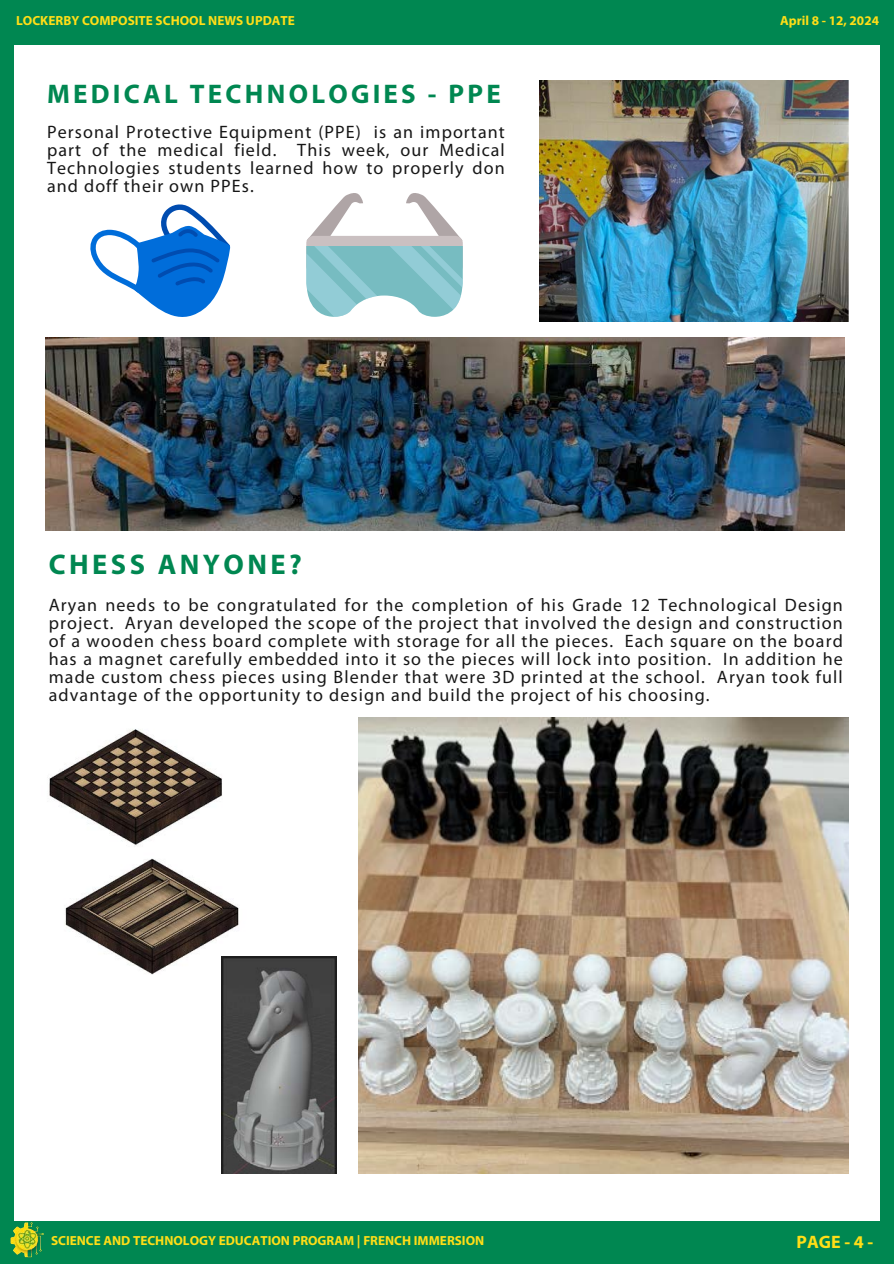
<style>
.page{position:relative;width:894px;height:1264px;background:#fff}
.page>*{position:absolute;margin:0;border:0;box-sizing:border-box;transform-origin:0 0}
.t1{font:700 28.5px "Myriad Pro";letter-spacing:.12em;color:#008751}
.t2{font:700 27px "Myriad Pro";letter-spacing:.12em;color:#008751}
.t3{font:18px/18px "Myriad Pro";letter-spacing:.06em;color:#171717;text-align:justify}
.t4{font:700 18px "Myriad Pro";color:#ffde17}
.t5{font:700 13.2px "Myriad Pro";color:#ffde17}
</style>
<div class="page">
<div style="left:0;top:18px;width:13px;height:1231px;background:#008751"></div>
<div style="left:879px;top:33px;width:14px;height:1230px;background:#008751"></div>
<div style="left:0;top:0;width:893px;height:44px;background:#008751"></div>
<div style="left:0;top:1220px;width:893px;height:43px;background:#008751"></div>
<img style="left:10px;top:1207px;width:58px;height:51px">
<img style="left:539px;top:81px;width:309px;height:241px">
<img style="left:45px;top:337px;width:799px;height:194px">
<svg style="left:306px;top:193px;width:156px;height:124px"></svg>
<svg style="left:90px;top:204px;width:140px;height:113px"></svg>
<img style="left:49px;top:729px;width:190px;height:245px">
<img style="left:358px;top:717px;width:490px;height:456px">
<img style="left:221px;top:956px;width:115px;height:217px">
<p class="t5" style="left:16px;top:15px;width:280px">LOCKERBY COMPOSITE SCHOOL NEWS UPDATE</p>
<p class="t2" style="left:47px;top:83px;width:455px">MEDICAL TECHNOLOGIES - PPE</p>
<p class="t3" style="left:47px;top:125px;width:459px">Personal Protective Equipment (PPE) is an important part of the medical field. This week, our Medical Technologies students learned how to properly don and doff their own PPEs.</p>
<p class="t1" style="left:49px;top:552px;width:254px">CHESS ANYONE?</p>
<p class="t5" style="left:780px;top:15px;width:100px">April 8 - 12, 2024</p>
<h3 class="t3" style="left:49px;top:597px;width:795px">Aryan needs to be congratulated for the completion of his Grade 12 Technological Design project. Aryan developed the scope of the project that involved the design and construction of a wooden chess board complete with storage for all the pieces. Each square on the board has a magnet carefully embedded into it so the pieces will lock into position. In addition he made custom chess pieces using Blender that were 3D printed at the school. Aryan took full advantage of the opportunity to design and build the project of his choosing.</h3>
<h1 class="t5" style="left:51px;top:1234px;width:434px">SCIENCE AND TECHNOLOGY EDUCATION PROGRAM | FRENCH IMMERSION</h1>
<p class="t4" style="left:796px;top:1233px;width:78px">PAGE - 4 -</p>
</div>
